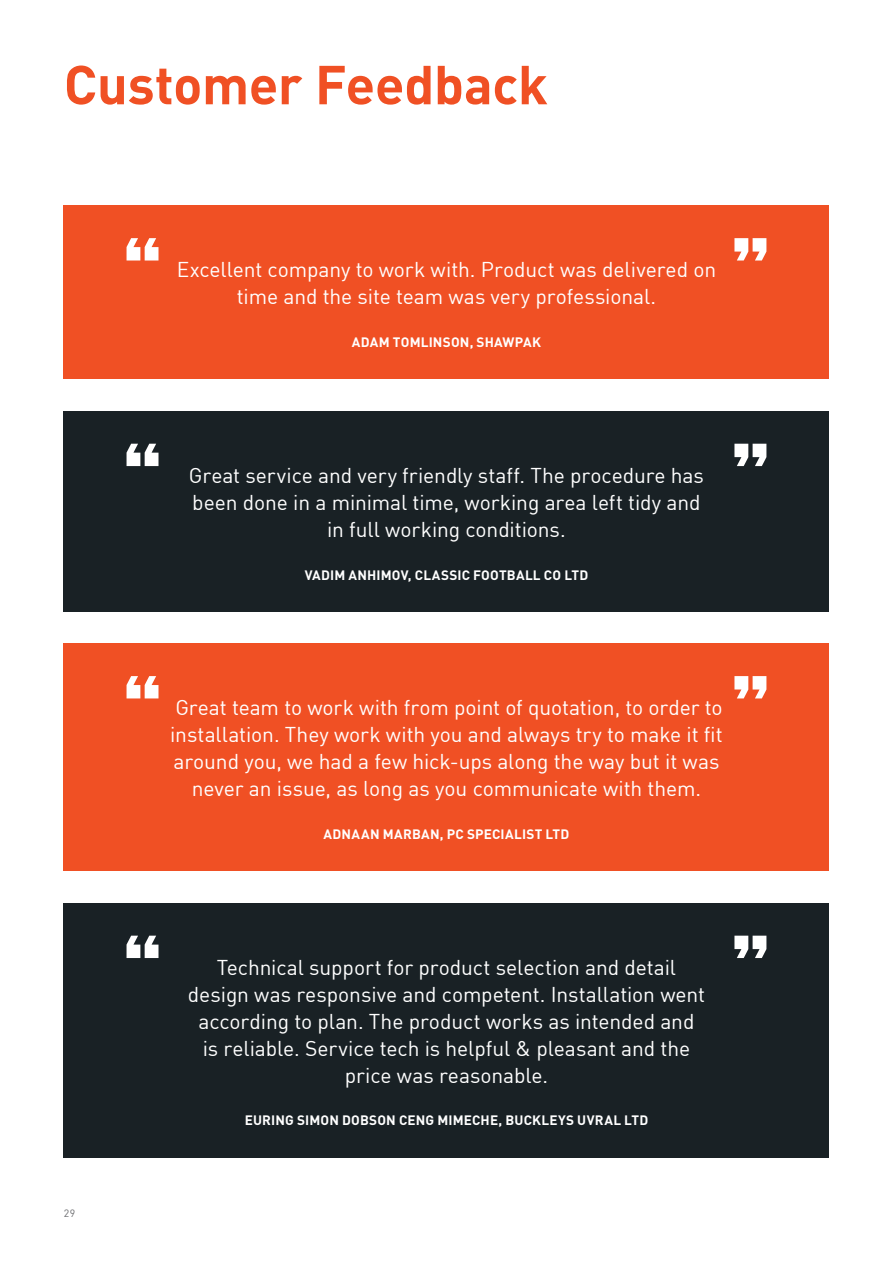
<style>
.page{position:relative;width:893px;height:1263px;background:#fff}
.page>*{position:absolute;margin:0;border:0;box-sizing:border-box;transform-origin:0 0}
.t1{font:700 54px "DIN";letter-spacing:-.01em;color:#f05024}
.t2{font:21px/27px "DIN";letter-spacing:-.005em;color:#fff;text-align:center}
.t3{font:700 13.5px "DIN";letter-spacing:.015em;color:#fff}
.t4{font:10.5px "DIN";color:#6c6d70}
</style>
<div class="page">
<div style="left:64px;top:206px;width:765px;height:173px;background:#f05024"></div>
<div style="left:64px;top:411px;width:765px;height:201px;background:#192125"></div>
<div style="left:64px;top:903px;width:765px;height:254px;background:#192125"></div>
<div style="left:64px;top:643px;width:765px;height:228px;background:#f05024"></div>
<svg style="left:127px;top:238px;width:31px;height:22px"></svg>
<svg style="left:734px;top:238px;width:32px;height:22px"></svg>
<svg style="left:127px;top:444px;width:31px;height:22px"></svg>
<svg style="left:734px;top:444px;width:32px;height:22px"></svg>
<svg style="left:127px;top:936px;width:31px;height:22px"></svg>
<svg style="left:734px;top:936px;width:32px;height:22px"></svg>
<svg style="left:127px;top:676px;width:31px;height:22px"></svg>
<svg style="left:734px;top:676px;width:32px;height:22px"></svg>
<p class="t1" style="left:64px;top:49px;width:486px">Customer Feedback</p>
<p class="t2" style="left:177px;top:256px;width:541px">Excellent company to work with. Product was delivered on time and the site team was very professional.</p>
<p class="t3" style="left:352px;top:333px;width:191px">ADAM TOMLINSON, SHAWPAK</p>
<p class="t2" style="left:189px;top:461px;width:517px;text-align:left">Great service and very friendly staff. The procedure has been done in a minimal time, working area left tidy and</p>
<p class="t2" style="left:327px;top:515px;width:240px">in full working conditions.</p>
<p class="t3" style="left:305px;top:566px;width:285px">VADIM ANHIMOV, CLASSIC FOOTBALL CO LTD</p>
<p class="t2" style="left:170px;top:693px;width:554px">Great team to work with from point of quotation, to order to installation. They work with you and always try to make it fit around you, we had a few hick-ups along the way but it was never an issue, as long as you communicate with them.</p>
<p class="t3" style="left:324px;top:825px;width:247px">ADNAAN MARBAN, PC SPECIALIST LTD</p>
<p class="t4" style="left:64px;top:1207px;width:13px">29</p>
<p class="t2" style="left:188px;top:953px;width:519px">Technical support for product selection and detail design was responsive and competent. Installation went according to plan. The product works as intended and</p>
<p class="t2" style="left:203px;top:1034px;width:489px">is reliable. Service tech is helpful &amp; pleasant and the</p>
<p class="t2" style="left:345px;top:1061px;width:205px">price was reasonable.</p>
<p class="t3" style="left:245px;top:1111px;width:405px">EURING SIMON DOBSON CENG MIMECHE, BUCKLEYS UVRAL LTD</p>
</div>
